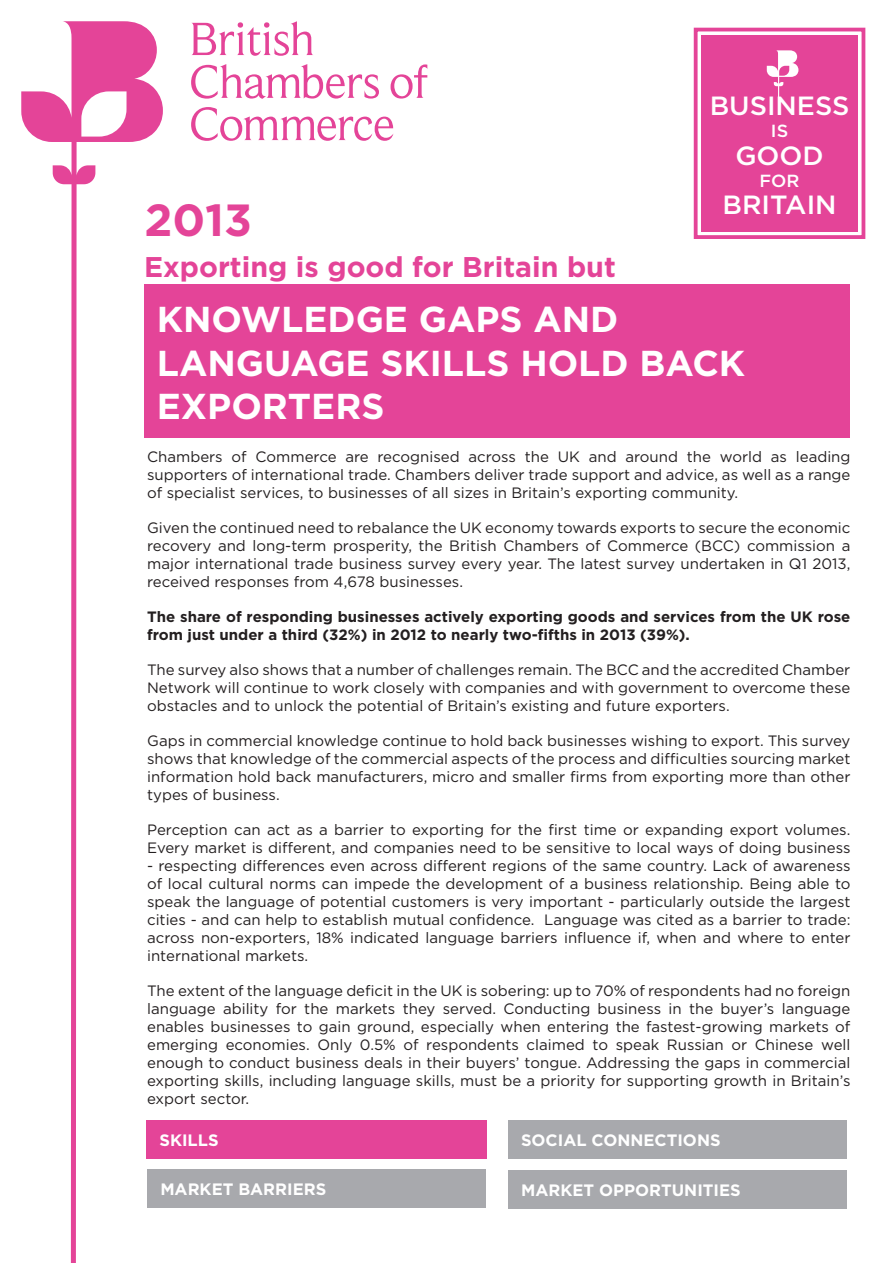
<style>
.page{position:relative;width:893px;height:1263px;background:#fff}
.page>*{position:absolute;margin:0;border:0;box-sizing:border-box;transform-origin:0 0}
.MAIN_HEADING_-_green{font:700 45px "Gotham";color:#e44498}
.MAIN_HEADING_-_green-2{font:700 36px/43.2px "Gotham";color:#fff}
.MAIN_HEADING_-_green-3{font:700 28.5px "Gotham";color:#e44498}
.t1{font:500 26.4px "Gotham";color:#fff}
.t2{font:500 17.55px "Gotham";color:#fff}
.MAIN_HEADING_-_green-4{font:700 16.5px "Gotham";color:#fff}
.TEXT{font:15px/18px "Gotham";color:#231f20;text-align:justify}
.TEXT-2{font:700 15px/18px "Gotham";color:#231f20}
</style>
<div class="page">
<svg style="left:191px;top:21px;width:122px;height:35px"></svg>
<svg style="left:191px;top:64px;width:188px;height:35px"></svg>
<svg style="left:391px;top:64px;width:36px;height:35px"></svg>
<svg style="left:191px;top:107px;width:202px;height:34px"></svg>
<svg style="left:21px;top:21px;width:142px;height:1242px"></svg>
<svg style="left:81px;top:91px;width:46px;height:46px"></svg>
<div style="left:694px;top:28px;width:171px;height:210px;border:3px solid #e44498"></div>
<div style="left:694px;top:28px;width:171px;height:211px;border:1px solid #e44498"></div>
<div style="left:701px;top:35px;width:157px;height:196px;background:#e44498"></div>
<svg style="left:767px;top:50px;width:31px;height:65px"></svg>
<div style="left:144px;top:284px;width:706px;height:154px;background:#e44498"></div>
<div style="left:132px;top:178px;width:372px;height:80px;background:#fff"></div>
<div style="left:147px;top:1120px;width:340px;height:38px;background:#e44498"></div>
<div style="left:508px;top:1120px;width:339px;height:39px;background:#a8a9ad"></div>
<div style="left:148px;top:1169px;width:338px;height:39px;background:#a8a9ad"></div>
<div style="left:508px;top:1170px;width:339px;height:39px;background:#a8a9ad"></div>
<p class="MAIN_HEADING_-_green" style="left:145px;top:190px;width:109px">2013</p>
<p class="MAIN_HEADING_-_green-3" style="left:144px;top:248px;width:473px">Exporting is good for Britain but</p>
<h3 class="t1" style="left:710px;top:90px;width:141px">BUSINESS</h3>
<p class="t2" style="left:771px;top:120px;width:19px">IS</p>
<h3 class="t1" style="left:735px;top:139px;width:90px">GOOD</h3>
<p class="t2" style="left:759px;top:170px;width:42px">FOR</p>
<h3 class="t1" style="left:722px;top:189px;width:116px">BRITAIN</h3>
<p class="MAIN_HEADING_-_green-2" style="left:157px;top:298px;width:590px">KNOWLEDGE GAPS AND<br>LANGUAGE SKILLS HOLD BACK<br>EXPORTERS</p>
<p class="TEXT" style="left:147px;top:447px;width:705px">Chambers of Commerce are recognised across the UK and around the world as leading supporters of international trade. Chambers deliver trade support and advice, as well as a range of specialist services, to businesses of all sizes in Britain’s exporting community.</p>
<p class="TEXT" style="left:147px;top:518px;width:705px">Given the continued need to rebalance the UK economy towards exports to secure the economic recovery and long-term prosperity, the British Chambers of Commerce (BCC) commission a major international trade business survey every year. The latest survey undertaken in Q1 2013, received responses from 4,678 businesses.</p>
<p class="TEXT-2" style="left:147px;top:607px;width:705px">The share of responding businesses actively exporting goods and services from the UK rose from just under a third (32%) in 2012 to nearly two-fifths in 2013 (39%).</p>
<p class="TEXT" style="left:147px;top:660px;width:705px">The survey also shows that a number of challenges remain. The BCC and the accredited Chamber Network will continue to work closely with companies and with government to overcome these obstacles and to unlock the potential of Britain’s existing and future exporters.</p>
<p class="TEXT" style="left:147px;top:731px;width:705px">Gaps in commercial knowledge continue to hold back businesses wishing to export. This survey shows that knowledge of the commercial aspects of the process and difficulties sourcing market information hold back manufacturers, micro and smaller firms from exporting more than other types of business.</p>
<p class="TEXT" style="left:147px;top:820px;width:705px">Perception can act as a barrier to exporting for the first time or expanding export volumes.<br>Every market is different, and companies need to be sensitive to local ways of doing business</p>
<p class="TEXT" style="left:147px;top:856px;width:705px">- respecting differences even across different regions of the same country. Lack of awareness of local cultural norms can impede the development of a business relationship. Being able to speak the language of potential customers is very important - particularly outside the largest cities - and can help to establish mutual confidence. Language was cited as a barrier to trade: across non-exporters, 18% indicated language barriers influence if, when and where to enter international markets.</p>
<p class="TEXT" style="left:147px;top:981px;width:705px">The extent of the language deficit in the UK is sobering: up to 70% of respondents had no foreign language ability for the markets they served. Conducting business in the buyer’s language enables businesses to gain ground, especially when entering the fastest-growing markets of emerging economies. Only 0.5% of respondents claimed to speak Russian or Chinese well enough to conduct business deals in their buyers’ tongue. Addressing the gaps in commercial exporting skills, including language skills, must be a priority for supporting growth in Britain’s export sector.</p>
<p class="MAIN_HEADING_-_green-4" style="left:159px;top:1129px;width:61px">SKILLS</p>
<p class="MAIN_HEADING_-_green-4" style="left:521px;top:1129px;width:201px">SOCIAL CONNECTIONS</p>
<p class="MAIN_HEADING_-_green-4" style="left:160px;top:1178px;width:167px">MARKET BARRIERS</p>
<p class="MAIN_HEADING_-_green-4" style="left:521px;top:1179px;width:221px">MARKET OPPORTUNITIES</p>
</div>
